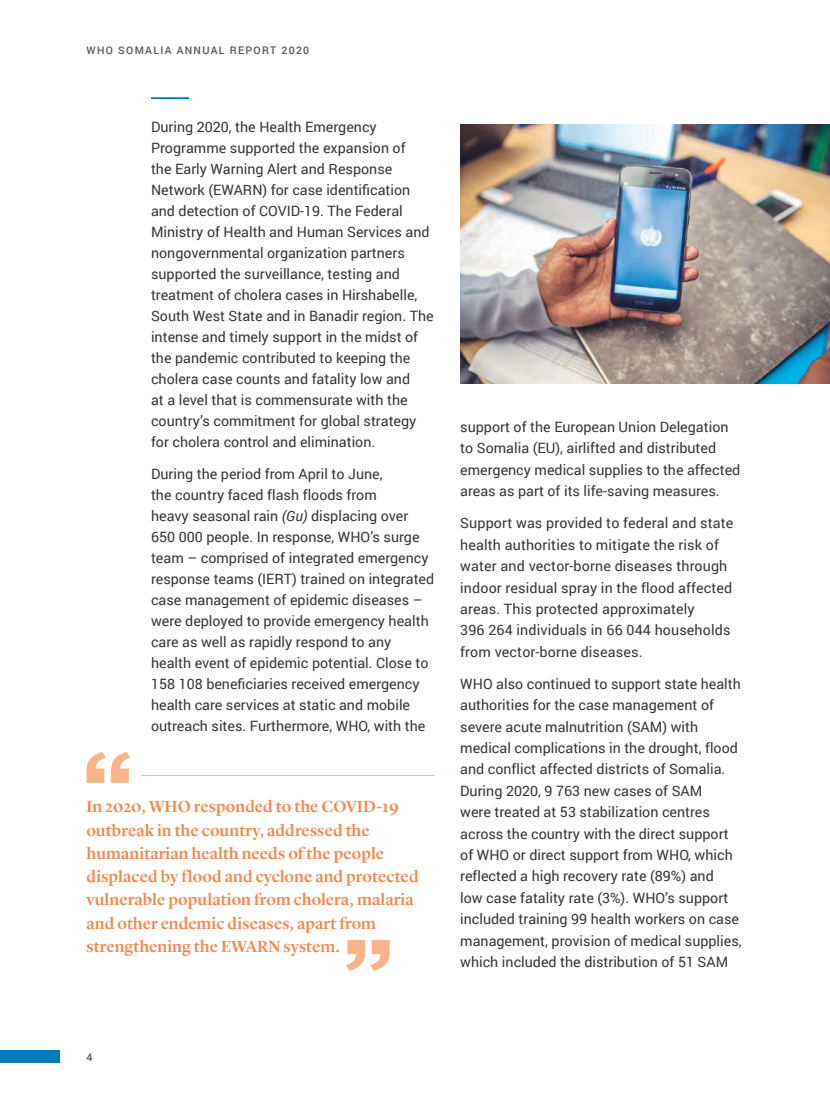
<style>
.page{position:relative;width:830px;height:1106px;background:#fff}
.page>*{position:absolute;margin:0;border:0;box-sizing:border-box;transform-origin:0 0}
.t1{font:500 16.5px/23.2px "Lyon Display Web";letter-spacing:.005em;color:#f5874f}
.t2{font:14.25px/21px "Roboto";color:#383636}
.t3{font:500 10.5px "Roboto";letter-spacing:.125em;color:#54565a}
.s1{font-style:italic}
</style>
<div class="page">
<hr style="left:151px;top:97px;width:38px;height:2px;background:#007cbb">
<img style="left:460px;top:124px;width:369px;height:259px">
<svg style="left:86px;top:752px;width:44px;height:31px"></svg>
<svg style="left:346px;top:939px;width:43px;height:32px"></svg>
<hr style="left:141px;top:775px;width:293px;height:1px;background:#fab48a">
<div style="left:0;top:1050px;width:59px;height:13px;background:#007cbb"></div>
<p class="t3" style="left:86px;top:43px;width:224px">WHO SOMALIA ANNUAL REPORT 2020</p>
<p class="t2" style="left:151px;top:116px;width:284px">During 2020, the Health Emergency Programme supported the expansion of<br>the Early Warning Alert and Response Network (EWARN) for case identification and detection of COVID-19. The Federal Ministry of Health and Human Services and nongovernmental organization partners supported the surveillance, testing and treatment of cholera cases in Hirshabelle, South West State and in Banadir region. The intense and timely support in the midst of the pandemic contributed to keeping the cholera case counts and fatality low and<br>at a level that is commensurate with the country’s commitment for global strategy for cholera control and elimination.</p>
<p class="t2" style="left:151px;top:463px;width:284px">During the period from April to June,<br>the country faced flash floods from<br>heavy seasonal rain <span class="s1">(Gu)</span> displacing over 650 000 people. In response, WHO’s surge team – comprised of integrated emergency response teams (IERT) trained on integrated case management of epidemic diseases – were deployed to provide emergency health care as well as rapidly respond to any health event of epidemic potential. Close to 158 108 beneficiaries received emergency health care services at static and mobile outreach sites. Furthermore, WHO, with the</p>
<p class="t1" style="left:86px;top:796px;width:333px">In 2020, WHO responded to the COVID-19 outbreak in the country, addressed the humanitarian health needs of the people displaced by flood and cyclone and protected vulnerable population from cholera, malaria and other endemic diseases, apart from strengthening the EWARN system.</p>
<p class="t2" style="left:460px;top:416px;width:281px">support of the European Union Delegation to Somalia (EU), airlifted and distributed emergency medical supplies to the affected areas as part of its life-saving measures.</p>
<p class="t2" style="left:460px;top:512px;width:274px">Support was provided to federal and state health authorities to mitigate the risk of water and vector-borne diseases through indoor residual spray in the flood affected areas. This protected approximately<br>396 264 individuals in 66 044 households from vector-borne diseases.</p>
<p class="t2" style="left:460px;top:672px;width:283px">WHO also continued to support state health authorities for the case management of severe acute malnutrition (SAM) with medical complications in the drought, flood and conflict affected districts of Somalia.<br>During 2020, 9 763 new cases of SAM<br>were treated at 53 stabilization centres across the country with the direct support of WHO or direct support from WHO, which reflected a high recovery rate (89%) and<br>low case fatality rate (3%). WHO’s support included training 99 health workers on case management, provision of medical supplies, which included the distribution of 51 SAM</p>
<p class="t3" style="left:86px;top:1049px;width:7px">4</p>
</div>
